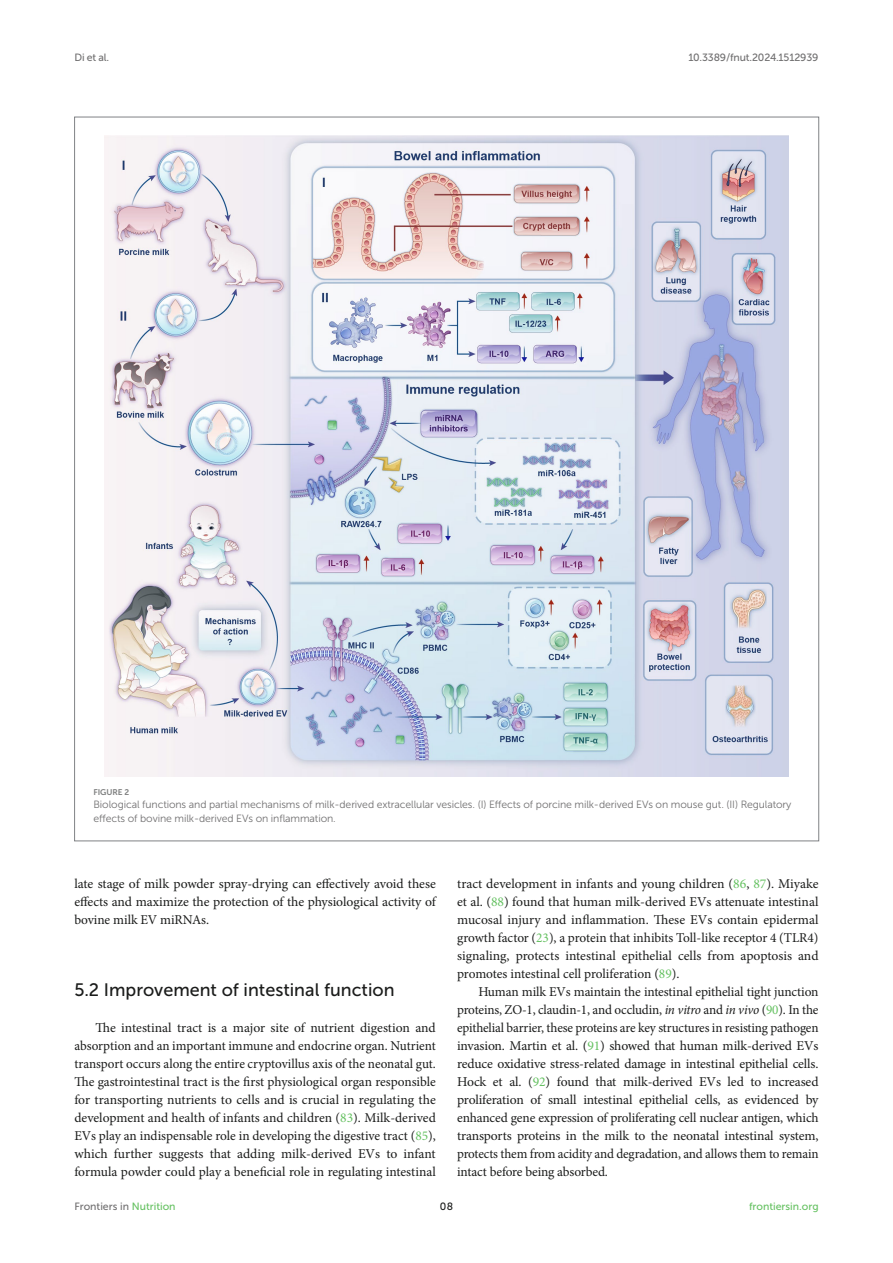
<style>
.page{position:relative;width:893px;height:1263px;background:#fff}
.page>*{position:absolute;margin:0;border:0;box-sizing:border-box;transform-origin:0 0}
.HEAD_2{font:18px "Museo Sans 500";color:#1b1c1b}
.TEXT{font:13.5px/18px "Minion Pro";letter-spacing:-.005em;color:#1b1c1b;text-align:justify}
.FIG_LEG{font:10.5px/13.5px "Museo Sans 300";letter-spacing:-.01em;color:#706f70}
.t1{font:10.5px "Museo Sans 500";letter-spacing:-.015em;color:#706f70}
.t2{font:10.5px "Museo Sans 500";color:#65c161}
.t3{font:10.5px "Museo Sans 500";color:#1b1c1b}
.FIG_HD{font:8.25px "Museo Sans 700";letter-spacing:-.01em;color:#7e7f7f}
.s1{color:#65c161}
.s2{font-style:italic}
</style>
<div class="page">
<img style="left:104px;top:136px;width:685px;height:640px">
<p class="t1" style="left:74px;top:51px;width:36px">Di et al.</p>
<p class="t1" style="left:688px;top:51px;width:132px">10.3389/fnut.2024.1512939</p>
<p class="FIG_HD" style="left:94px;top:787px;width:37px">FIGURE 2</p>
<p class="FIG_LEG" style="left:94px;top:798px;width:699px">Biological functions and partial mechanisms of milk-derived extracellular vesicles. (I) Effects of porcine milk-derived EVs on mouse gut. (II) Regulatory effects of bovine milk-derived EVs on inflammation.</p>
<p class="TEXT" style="left:74px;top:875px;width:363px">late stage of milk powder spray-drying can effectively avoid these effects and maximize the protection of the physiological activity of bovine milk EV miRNAs.</p>
<p class="HEAD_2" style="left:74px;top:980px;width:322px">5.2 Improvement of intestinal function</p>
<p class="TEXT" style="left:74px;top:1019px;width:363px;text-indent:21px">The intestinal tract is a major site of nutrient digestion and absorption and an important immune and endocrine organ. Nutrient transport occurs along the entire cryptovillus axis of the neonatal gut.<br>The gastrointestinal tract is the first physiological organ responsible for transporting nutrients to cells and is crucial in regulating the development and health of infants and children (<span class="s1">83</span>). Milk-derived EVs play an indispensable role in developing the digestive tract (<span class="s1">85</span>), which further suggests that adding milk-derived EVs to infant formula powder could play a beneficial role in regulating intestinal</p>
<p class="TEXT" style="left:457px;top:875px;width:363px">tract development in infants and young children (<span class="s1">86</span>, <span class="s1">87</span>). Miyake et al. (<span class="s1">88</span>) found that human milk-derived EVs attenuate intestinal mucosal injury and inflammation. These EVs contain epidermal growth factor (<span class="s1">23</span>), a protein that inhibits Toll-like receptor 4 (TLR4) signaling, protects intestinal epithelial cells from apoptosis and promotes intestinal cell proliferation (<span class="s1">89</span>).</p>
<p class="TEXT" style="left:457px;top:983px;width:363px;text-indent:21px">Human milk EVs maintain the intestinal epithelial tight junction proteins, ZO-1, claudin-1, and occludin, <span class="s2">in vitro</span> and <span class="s2">in vivo</span> (<span class="s1">90</span>). In the epithelial barrier, these proteins are key structures in resisting pathogen invasion. Martin et al. (<span class="s1">91</span>) showed that human milk-derived EVs reduce oxidative stress-related damage in intestinal epithelial cells.<br>Hock et al. (<span class="s1">92</span>) found that milk-derived EVs led to increased proliferation of small intestinal epithelial cells, as evidenced by enhanced gene expression of proliferating cell nuclear antigen, which transports proteins in the milk to the neonatal intestinal system, protects them from acidity and degradation, and allows them to remain intact before being absorbed.</p>
<p class="t1" style="left:74px;top:1200px;width:103px">Frontiers in <span class="s1">Nutrition</span></p>
<p class="t3" style="left:440px;top:1200px;width:15px">08</p>
<p class="t2" style="left:749px;top:1200px;width:71px">frontiersin.org</p>
</div>
